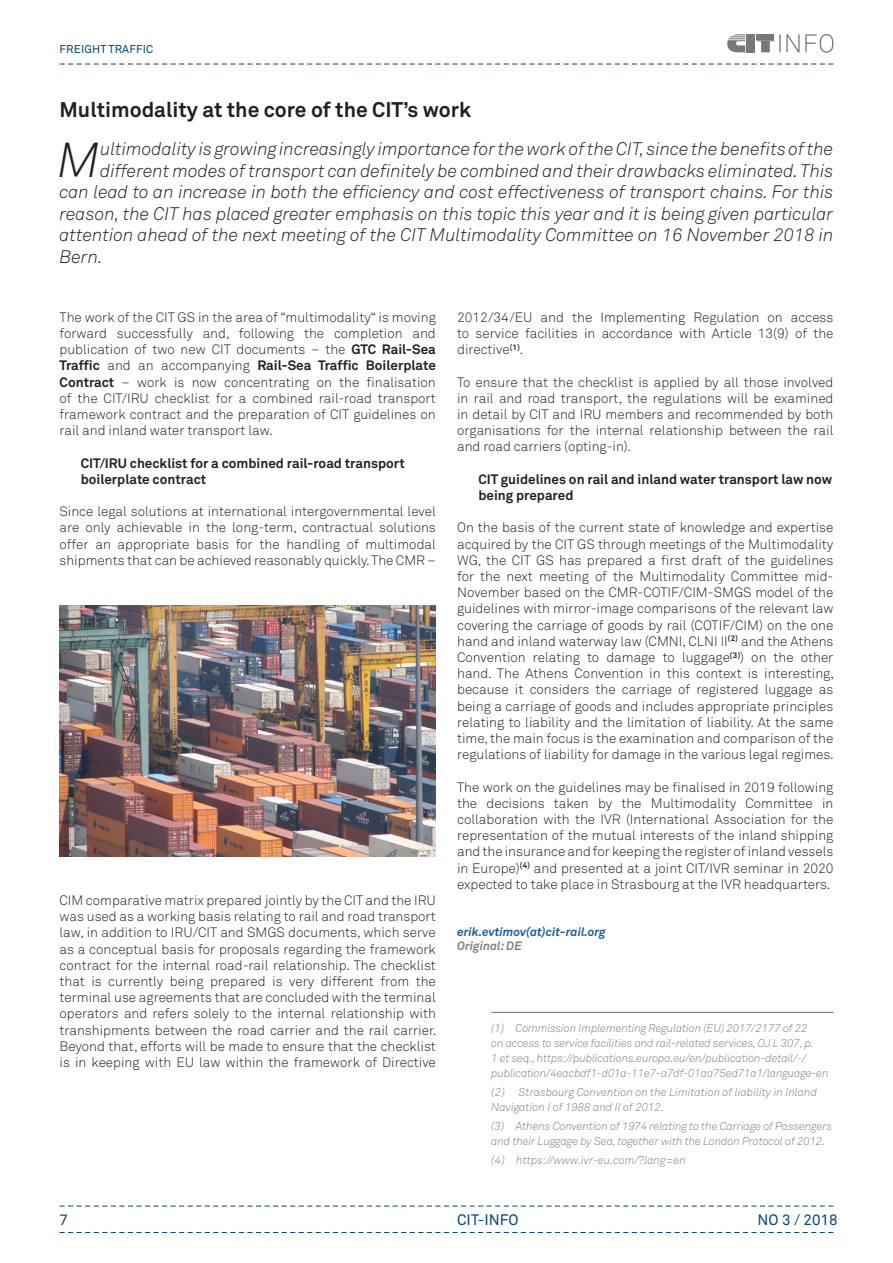
<style>
.page{position:relative;width:893px;height:1263px;background:#fff}
.page>*{position:absolute;margin:0;border:0;box-sizing:border-box;transform-origin:0 0}
.t1{font:italic 300 48.45px "Akkurat Std";color:#231f20}
.t2{font:700 21px "Akkurat Std";color:#231f20}
.t3{font:italic 300 18px "Akkurat Std";color:#231f20}
.t4{font:15px "Akkurat Std";color:#00467e}
.t5{font:300 13.5px/16.2px "Akkurat Std";color:#231f20;text-align:justify}
.t6{font:700 13.5px "Akkurat Std";color:#231f20}
.t7{font:italic 700 12px "Akkurat Std";color:#175d9e}
.t8{font:italic 700 12px "Akkurat Std";color:#808080}
.Fussnote{font:italic 300 11.25px/15px "Akkurat Std";letter-spacing:-.01em;color:#808080}
.t9{font:11.25px "Akkurat Std";letter-spacing:.01em;color:#00467e}
.s1{font-weight:700}
</style>
<div class="page">
<svg style="left:60px;top:1232px;width:773px;height:1px"></svg>
<svg style="left:60px;top:1206px;width:773px;height:1px"></svg>
<svg style="left:60px;top:64px;width:773px;height:1px"></svg>
<svg style="left:727px;top:34px;width:106px;height:19px"></svg>
<hr style="left:491px;top:1012px;width:342px;height:1px;background:#76787b">
<img style="left:60px;top:605px;width:376px;height:251px">
<p class="t9" style="left:60px;top:43px;width:95px">FREIGHT TRAFFIC</p>
<p class="t2" style="left:60px;top:97px;width:413px">Multimodality at the core of the CIT’s work</p>
<p class="t1" style="left:57px;top:131px;width:44px">M</p>
<p class="t3" style="left:100px;top:138px;width:735px">ultimodality is growing increasingly importance for the work of the CIT, since the benefits of the</p>
<p class="t3" style="left:100px;top:160px;width:735px">different modes of transport can definitely be combined and their drawbacks eliminated. This</p>
<p class="t3" style="left:60px;top:181px;width:775px">can lead to an increase in both the efficiency and cost effectiveness of transport chains. For this</p>
<p class="t3" style="left:60px;top:203px;width:775px">reason, the CIT has placed greater emphasis on this topic this year and it is being given particular</p>
<p class="t3" style="left:60px;top:224px;width:775px">attention ahead of the next meeting of the CIT Multimodality Committee on 16 November 2018 in</p>
<p class="t3" style="left:60px;top:246px;width:45px">Bern.</p>
<p class="t5" style="left:60px;top:309px;width:378px">The work of the CIT GS in the area of “multimodality“ is moving forward successfully and, following the completion and publication of two new CIT documents – the <span class="s1">GTC Rail-Sea Traffic</span> and an accompanying <span class="s1">Rail-Sea Traffic Boilerplate Contract</span> – work is now concentrating on the finalisation of the CIT/IRU checklist for a combined rail-road transport framework contract and the preparation of CIT guidelines on rail and inland water transport law.</p>
<p class="t6" style="left:81px;top:454px;width:325px">CIT/IRU checklist for a combined rail-road transport</p>
<p class="t6" style="left:81px;top:471px;width:127px">boilerplate contract</p>
<p class="t5" style="left:60px;top:503px;width:378px">Since legal solutions at international intergovernmental level are only achievable in the long-term, contractual solutions offer an appropriate basis for the handling of multimodal shipments that can be achieved reasonably quickly. The CMR –</p>
<p class="t5" style="left:60px;top:892px;width:378px">CIM comparative matrix prepared jointly by the CIT and the IRU was used as a working basis relating to rail and road transport law, in addition to IRU/CIT and SMGS documents, which serve as a conceptual basis for proposals regarding the framework contract for the internal road-rail relationship. The checklist that is currently being prepared is very different from the terminal use agreements that are concluded with the terminal operators and refers solely to the internal relationship with transhipments between the road carrier and the rail carrier.<br>Beyond that, efforts will be made to ensure that the checklist is in keeping with EU law within the framework of Directive</p>
<p class="t5" style="left:457px;top:309px;width:378px">2012/34/EU and the Implementing Regulation on access to service facilities in accordance with Article 13(9) of the directive<sup>(1)</sup>.</p>
<p class="t5" style="left:457px;top:374px;width:378px">To ensure that the checklist is applied by all those involved in rail and road transport, the regulations will be examined in detail by CIT and IRU members and recommended by both organisations for the internal relationship between the rail and road carriers (opting-in).</p>
<p class="t6" style="left:478px;top:471px;width:355px">CIT guidelines on rail and inland water transport law now</p>
<p class="t6" style="left:478px;top:487px;width:97px">being prepared</p>
<p class="t5" style="left:457px;top:520px;width:378px">On the basis of the current state of knowledge and expertise acquired by the CIT GS through meetings of the Multimodality WG, the CIT GS has prepared a first draft of the guidelines for the next meeting of the Multimodality Committee mid-November based on the CMR-COTIF/CIM-SMGS model of the guidelines with mirror-image comparisons of the relevant law covering the carriage of goods by rail (COTIF/CIM) on the one hand and inland waterway law (CMNI, CLNI II<sup>(2)</sup> and the Athens Convention relating to damage to luggage<sup>(3)</sup>) on the other hand. The Athens Convention in this context is interesting, because it considers the carriage of registered luggage as being a carriage of goods and includes appropriate principles relating to liability and the limitation of liability. At the same time, the main focus is the examination and comparison of the regulations of liability for damage in the various legal regimes.</p>
<p class="t5" style="left:457px;top:779px;width:378px">The work on the guidelines may be finalised in 2019 following the decisions taken by the Multimodality Committee in collaboration with the IVR (International Association for the representation of the mutual interests of the inland shipping and the insurance and for keeping the register of inland vessels in Europe)<sup>(4)</sup> and presented at a joint CIT/IVR seminar in 2020 expected to take place in Strasbourg at the IVR headquarters.</p>
<p class="t7" style="left:457px;top:924px;width:150px">erik.evtimov(at)cit-rail.org</p>
<p class="t8" style="left:457px;top:938px;width:66px">Original: DE</p>
<p class="Fussnote" style="left:491px;top:1020px;width:339px">(1) Commission Implementing Regulation (EU) 2017/2177 of 22<br>on access to service facilities and rail-related services, OJ L 307, p.<br>1 et seq., https://publications.europa.eu/en/publication-detail/-/ publication/4eacbdf1-d01a-11e7-a7df-01aa75ed71a1/language-en</p>
<p class="Fussnote" style="left:491px;top:1084px;width:327px">(2) Strasbourg Convention on the Limitation of liability in Inland<br>Navigation I of 1988 and II of 2012.</p>
<p class="Fussnote" style="left:491px;top:1119px;width:343px">(3) Athens Convention of 1974 relating to the Carriage of Passengers and their Luggage by Sea, together with the London Protocol of 2012.</p>
<p class="Fussnote" style="left:491px;top:1153px;width:196px">(4) https://www.ivr-eu.com/?lang=en</p>
<p class="t4" style="left:60px;top:1211px;width:10px">7</p>
<p class="t4" style="left:457px;top:1211px;width:63px">CIT-INFO</p>
<p class="t4" style="left:757px;top:1211px;width:82px">NO 3 / 2018</p>
</div>
